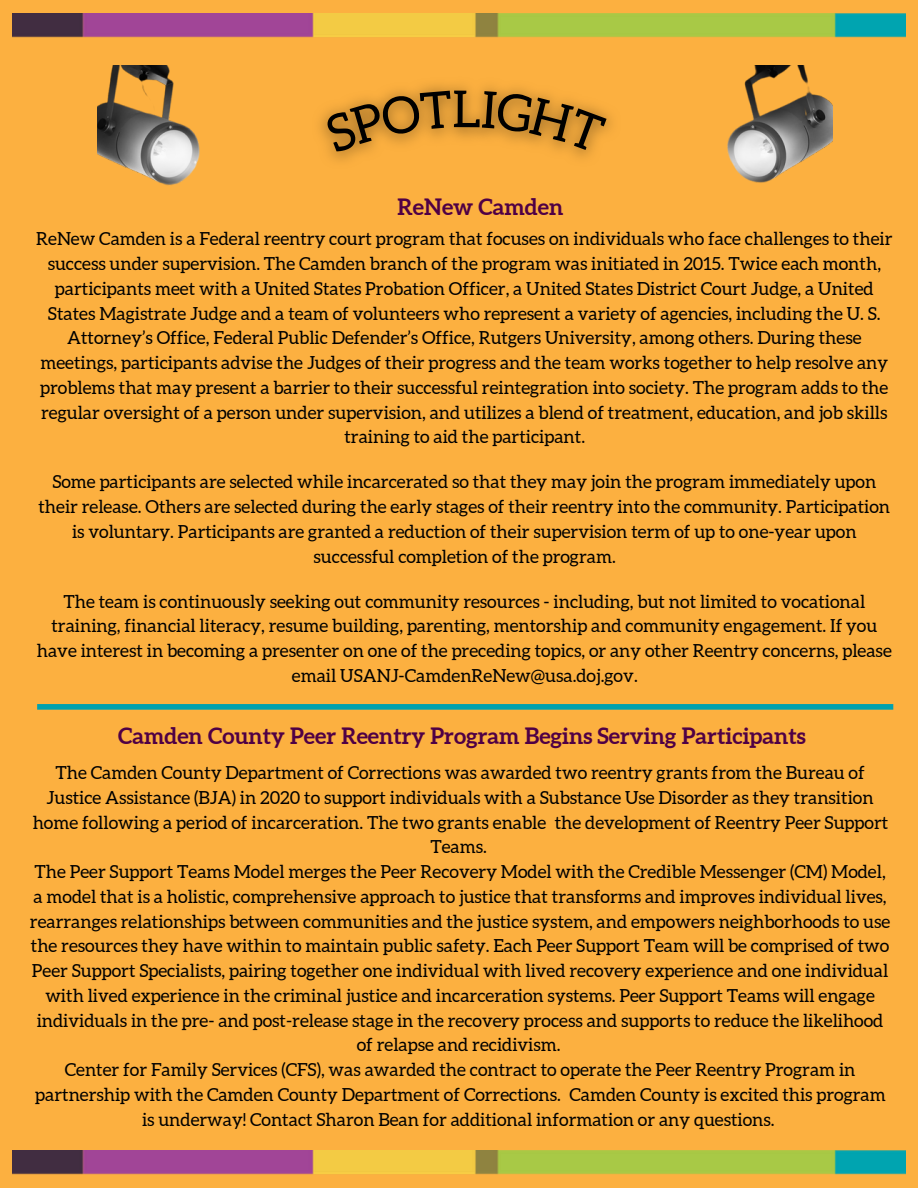
<style>
.page{position:relative;width:918px;height:1188px;background:#fcb040}
.page>*{position:absolute;margin:0;border:0;box-sizing:border-box;transform-origin:0 0}
.t1{font:51px "Aleo";color:#000}
.t2{font:700 22.5px "Aleo";color:#4f0045}
.t3{font:18px/24.8px "Aleo";color:#000;text-align:center}
</style>
<div class="page">
<img style="left:13px;top:14px;width:892px;height:23px">
<img style="left:13px;top:1151px;width:892px;height:23px">
<div style="left:37px;top:704px;width:856px;height:6px;background:#00a1ae"></div>
<img style="left:98px;top:65px;width:734px;height:120px">
<img style="left:290px;top:65px;width:350px;height:120px">
<svg style="left:324px;top:90px;width:129px;height:63px"></svg>
<svg style="left:482px;top:91px;width:125px;height:62px"></svg>
<h1 class="t1" style="left:452px;top:80px;width:31px">L</h1>
<p class="t2" style="left:398px;top:194px;width:167px">ReNew Camden</p>
<p class="t3" style="left:36px;top:227px;width:858px">ReNew Camden is a Federal reentry court program that focuses on individuals who face challenges to their success under supervision. The Camden branch of the program was initiated in 2015. Twice each month, participants meet with a United States Probation Officer, a United States District Court Judge, a United States Magistrate Judge and a team of volunteers who represent a variety of agencies, including the U. S.<br>Attorney’s Office, Federal Public Defender’s Office, Rutgers University, among others. During these meetings, participants advise the Judges of their progress and the team works together to help resolve any problems that may present a barrier to their successful reintegration into society. The program adds to the regular oversight of a person under supervision, and utilizes a blend of treatment, education, and job skills training to aid the participant.</p>
<p class="t3" style="left:38px;top:470px;width:853px">Some participants are selected while incarcerated so that they may join the program immediately upon their release. Others are selected during the early stages of their reentry into the community. Participation is voluntary. Participants are granted a reduction of their supervision term of up to one-year upon successful completion of the program.</p>
<p class="t3" style="left:37px;top:589px;width:857px">The team is continuously seeking out community resources - including, but not limited to vocational training, financial literacy, resume building, parenting, mentorship and community engagement. If you have interest in becoming a presenter on one of the preceding topics, or any other Reentry concerns, please email USANJ-CamdenReNew@usa.doj.gov.</p>
<p class="t2" style="left:118px;top:723px;width:689px">Camden County Peer Reentry Program Begins Serving Participants</p>
<p class="t3" style="left:30px;top:760px;width:862px">The Camden County Department of Corrections was awarded two reentry grants from the Bureau of Justice Assistance (BJA) in 2020 to support individuals with a Substance Use Disorder as they transition home following a period of incarceration. The two grants enable the development of Reentry Peer Support Teams.<br>The Peer Support Teams Model merges the Peer Recovery Model with the Credible Messenger (CM) Model, a model that is a holistic, comprehensive approach to justice that transforms and improves individual lives, rearranges relationships between communities and the justice system, and empowers neighborhoods to use the resources they have within to maintain public safety. Each Peer Support Team will be comprised of two Peer Support Specialists, pairing together one individual with lived recovery experience and one individual with lived experience in the criminal justice and incarceration systems. Peer Support Teams will engage individuals in the pre- and post-release stage in the recovery process and supports to reduce the likelihood of relapse and recidivism.<br>Center for Family Services (CFS), was awarded the contract to operate the Peer Reentry Program in partnership with the Camden County Department of Corrections. Camden County is excited this program is underway! Contact Sharon Bean for additional information or any questions.</p>
</div>
